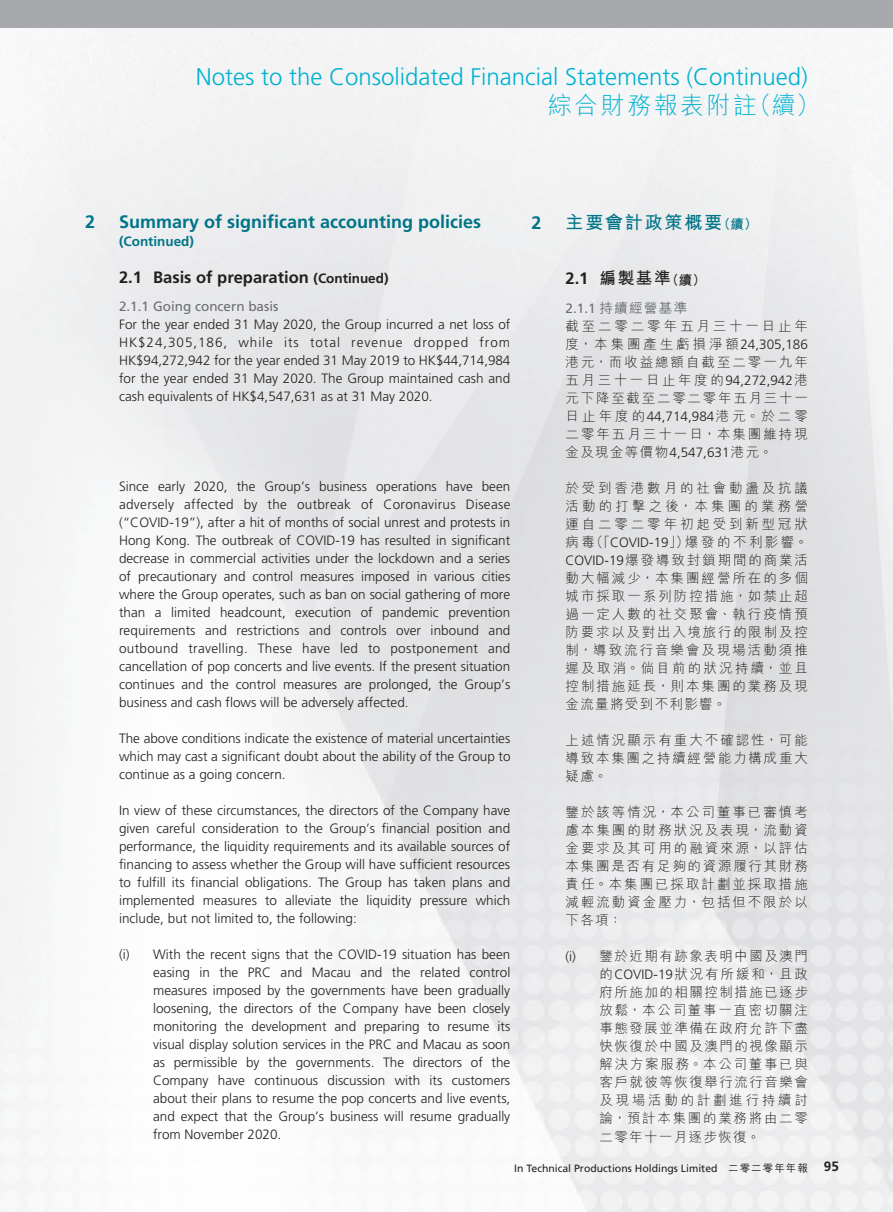
<style>
.page{position:relative;width:893px;height:1212px;background:#fff}
.page>*{position:absolute;margin:0;border:0;box-sizing:border-box;transform-origin:0 0}
.t1{font:300 24px "Frutiger LT Std";color:#00b1d0}
.t2{font:300 24px "M Hei HK";letter-spacing:.1em;color:#00b1d0}
.t3{font:700 18px "Frutiger LT Std";color:#007487}
.t4{font:700 18px "M Hei HK";letter-spacing:.1em;color:#007487}
.t5{font:700 16.5px "Frutiger LT Std";color:#231f20}
.t6{font:700 16.5px "M Hei HK";color:#231f20}
.t7{font:300 13.5px/18px "Frutiger LT Std";color:#231f20;text-align:justify}
.t8{font:300 13.5px/18px "M Hei HK";letter-spacing:.145em;color:#231f20;text-align:justify}
.t9{font:13.5px "Frutiger LT Std";color:#6c6d70}
.t10{font:700 13.5px "Frutiger LT Std";color:#007487}
.t11{font:10.5px "Frutiger LT Std";color:#231f20}
.s1{font-size:13.5px}
.s2{font-family:"Frutiger LT Std"}
.s3{font-family:"Frutiger LT Std";font-weight:400;color:#6c6d70}
.s4{font-weight:500;color:#6c6d70}
.s5{font-family:"M Hei HK";font-weight:500}
.s6{font-weight:700;font-size:13.5px}
</style>
<div class="page">
<div style="left:0;top:0;width:893px;height:28px;background:#a8a9ad"></div>
<h1 class="t1" style="left:196px;top:63px;width:614px">Notes to the Consolidated Financial Statements (Continued)</h1>
<h1 class="t2" style="left:548px;top:92px;width:273px">綜合財務報表附註（續）</h1>
<h2 class="t3" style="left:85px;top:211px;width:12px">2</h2>
<h2 class="t3" style="left:119px;top:211px;width:364px">Summary of significant accounting policies</h2>
<p class="t10" style="left:119px;top:233px;width:76px">(Continued)</p>
<p class="t5" style="left:119px;top:268px;width:271px">2.1 Basis of preparation <span class="s1">(Continued)</span></p>
<p class="t9" style="left:119px;top:298px;width:161px">2.1.1 Going concern basis</p>
<p class="t7" style="left:119px;top:315px;width:393px">For the year ended 31 May 2020, the Group incurred a net loss of HK$24,305,186, while its total revenue dropped from HK$94,272,942 for the year ended 31 May 2019 to HK$44,714,984 for the year ended 31 May 2020. The Group maintained cash and cash equivalents of HK$4,547,631 as at 31 May 2020.</p>
<p class="t7" style="left:119px;top:477px;width:393px">Since early 2020, the Group’s business operations have been adversely affected by the outbreak of Coronavirus Disease (“COVID-19”), after a hit of months of social unrest and protests in Hong Kong. The outbreak of COVID-19 has resulted in significant decrease in commercial activities under the lockdown and a series of precautionary and control measures imposed in various cities where the Group operates, such as ban on social gathering of more than a limited headcount, execution of pandemic prevention requirements and restrictions and controls over inbound and outbound travelling. These have led to postponement and cancellation of pop concerts and live events. If the present situation continues and the control measures are prolonged, the Group’s business and cash flows will be adversely affected.</p>
<p class="t7" style="left:119px;top:729px;width:393px">The above conditions indicate the existence of material uncertainties which may cast a significant doubt about the ability of the Group to continue as a going concern.</p>
<p class="t7" style="left:119px;top:801px;width:393px">In view of these circumstances, the directors of the Company have given careful consideration to the Group’s financial position and performance, the liquidity requirements and its available sources of financing to assess whether the Group will have sufficient resources to fulfill its financial obligations. The Group has taken plans and implemented measures to alleviate the liquidity pressure which include, but not limited to, the following:</p>
<p class="t7" style="left:153px;top:945px;width:359px;text-indent:-34px">(i) With the recent signs that the COVID-19 situation has been easing in the PRC and Macau and the related control measures imposed by the governments have been gradually loosening, the directors of the Company have been closely monitoring the development and preparing to resume its visual display solution services in the PRC and Macau as soon as permissible by the governments. The directors of the Company have continuous discussion with its customers about their plans to resume the pop concerts and live events, and expect that the Group’s business will resume gradually from November 2020.</p>
<h2 class="t3" style="left:531px;top:212px;width:12px">2</h2>
<h2 class="t4" style="left:566px;top:209px;width:194px">主要會計政策概要<span class="s1">（續）</span></h2>
<p class="t6" style="left:566px;top:266px;width:142px"><span class="s2">2.1</span> 編製基準<span class="s1">（續）</span></p>
<p class="t8" style="left:566px;top:298px;width:244px;text-align:left"><span class="s3">2.1.1</span> <span class="s4">持續經營基準<br></span>截至二零二零年五月三十一日止年度，本集團產生虧損淨額<span class="s2">24,305,186</span>港元，而收益總額自截至二零一九年五月三十一日止年度的<span class="s2">94,272,942</span>港元下降至截至二零二零年五月三十一日止年度的<span class="s2">44,714,984</span>港元。於二零二零年五月三十一日，本集團維持現金及現金等價物<span class="s2">4,547,631</span>港元。</p>
<p class="t8" style="left:566px;top:478px;width:244px">於受到香港數月的社會動盪及抗議活動的打擊之後，本集團的業務營運自二零二零年初起受到新型冠狀病毒（「<span class="s2">COVID-19</span>」）爆發的不利影響。<span class="s2">COVID-19</span>爆發導致封鎖期間的商業活動大幅減少，本集團經營所在的多個城市採取一系列防控措施，如禁止超過一定人數的社交聚會、執行疫情預防要求以及對出入境旅行的限制及控制，導致流行音樂會及現場活動須推遲及取消。倘目前的狀況持續，並且控制措施延長，則本集團的業務及現金流量將受到不利影響。</p>
<p class="t8" style="left:566px;top:730px;width:244px">上述情況顯示有重大不確認性，可能導致本集團之持續經營能力構成重大疑慮。</p>
<p class="t8" style="left:566px;top:802px;width:244px">鑒於該等情況，本公司董事已審慎考慮本集團的財務狀況及表現，流動資金要求及其可用的融資來源，以評估本集團是否有足夠的資源履行其財務責任。本集團已採取計劃並採取措施減輕流動資金壓力，包括但不限於以下各項：</p>
<p class="t8" style="left:600px;top:946px;width:210px;text-indent:-34px"><span class="s2">(i)</span> 鑒於近期有跡象表明中國及澳門的<span class="s2">COVID-19</span>狀況有所緩和，且政府所施加的相關控制措施已逐步放鬆，本公司董事一直密切關注事態發展並準備在政府允許下盡快恢復於中國及澳門的視像顯示解決方案服務。本公司董事已與客戶就彼等恢復舉行流行音樂會及現場活動的計劃進行持續討論，預計本集團的業務將由二零二零年十一月逐步恢復。</p>
<p class="t11" style="left:514px;top:1162px;width:326px">In Technical Productions Holdings Limited <span class="s5">二零二零年年報</span> <span class="s6">95</span></p>
</div>
